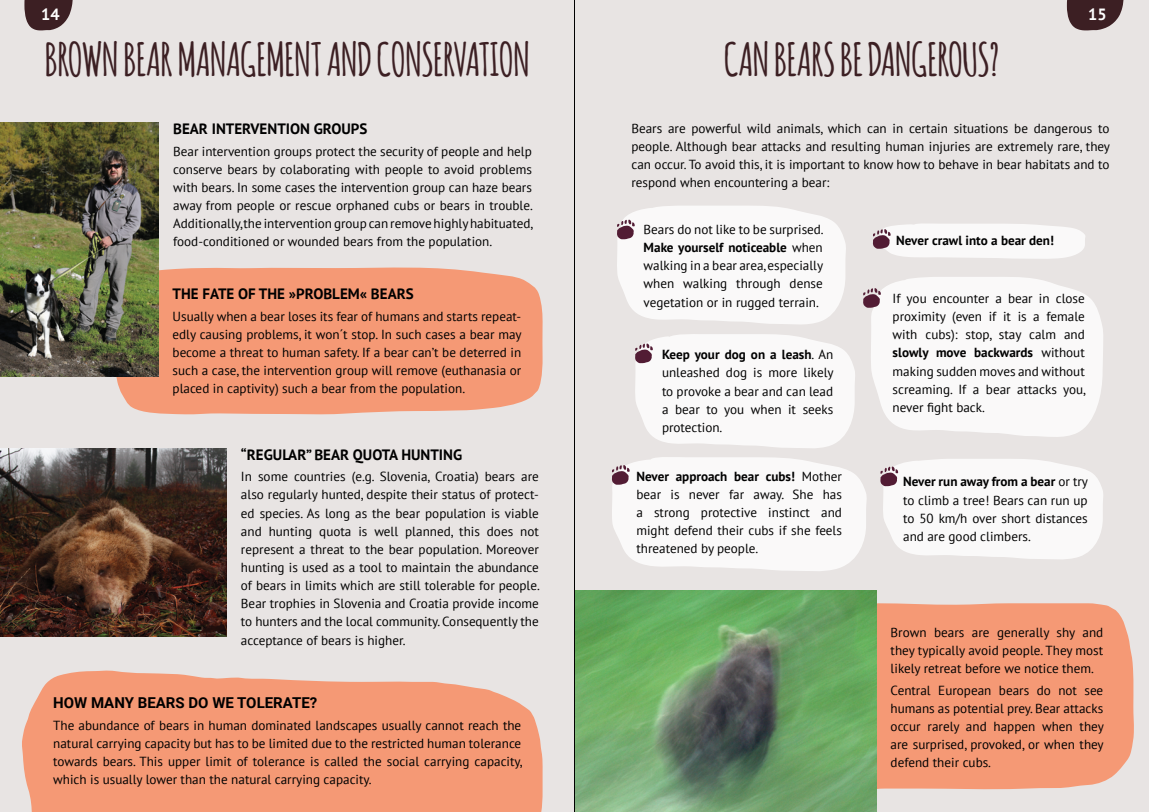
<style>
.page{position:relative;width:1149px;height:812px;background:#fff}
.page>*{position:absolute;margin:0;border:0;box-sizing:border-box;transform-origin:0 0}
.t1{font:700 45px "Amatic";color:#3c1f23}
.t2{font:700 16.25px "PT Sans";color:#fff}
.t3{font:700 15px "PT Sans";color:#000}
.t4{font:700 15px "Roboto";color:#000}
.t5{font:13.12px/18.1px "PT Sans";color:#000;text-align:justify}
.t6{font:700 13.12px "PT Sans";color:#000}
.s1{font-weight:700}
</style>
<div class="page">
<div style="left:0;top:0;width:1148px;height:811px;background:#e8e4e3"></div>
<div style="left:113px;top:267px;width:429px;height:148px;background:#f59975"></div>
<svg style="left:22px;top:670px;width:520px;height:141px;background:#f3a07f"></svg>
<svg style="left:871px;top:277px;width:232px;height:160px;background:#f8f7f7"></svg>
<svg style="left:635px;top:334px;width:220px;height:114px;background:#f6f5f5"></svg>
<svg style="left:611px;top:457px;width:256px;height:114px;background:#f7f5f5"></svg>
<svg style="left:880px;top:459px;width:223px;height:100px;background:#f6f4f4"></svg>
<svg style="left:872px;top:223px;width:213px;height:36px;background:#f2eff0"></svg>
<svg style="left:863px;top:288px;width:17px;height:20px"></svg>
<svg style="left:617px;top:206px;width:229px;height:118px;background:#f7f5f5"></svg>
<img style="left:0;top:122px;width:159px;height:254px">
<svg style="left:24px;top:0;width:49px;height:30px"></svg>
<svg style="left:1066px;top:0;width:57px;height:30px;background:#563d41"></svg>
<div style="left:876px;top:603px;width:257px;height:189px;background:#f59975"></div>
<img style="left:575px;top:590px;width:301px;height:221px">
<img style="left:0;top:448px;width:226px;height:188px">
<hr style="left:574px;top:0;width:1px;height:811px;background:#000">
<p class="t2" style="left:41px;top:4px;width:20px">14</p>
<p class="t2" style="left:1087px;top:3px;width:20px">15</p>
<h1 class="t1" style="left:45px;top:27px;width:486px">BROWN BEAR MANAGEMENT AND CONSERVATION</h1>
<h1 class="t1" style="left:724px;top:27px;width:277px">CAN BEARS BE DANGEROUS?</h1>
<p class="t3" style="left:173px;top:119px;width:196px">BEAR INTERVENTION GROUPS</p>
<p class="t5" style="left:173px;top:142px;width:361px">Bear intervention groups protect the security of people and help conserve bears by colaborating with people to avoid problems with bears. In some cases the intervention group can haze bears away from people or rescue orphaned cubs or bears in trouble.<br>Additionally, the intervention group can remove highly habituated, food-conditioned or wounded bears from the population.</p>
<p class="t3" style="left:172px;top:284px;width:242px">THE FATE OF THE »PROBLEM« BEARS</p>
<p class="t5" style="left:172px;top:306px;width:350px">Usually when a bear loses its fear of humans and starts repeat&shy;edly causing problems, it won´t stop. In such cases a bear may become a threat to human safety. If a bear can’t be deterred in such a case, the intervention group will remove (euthanasia or placed in captivity) such a bear from the population.</p>
<p class="t3" style="left:241px;top:444px;width:223px">“REGULAR” BEAR QUOTA HUNTING</p>
<p class="t5" style="left:241px;top:467px;width:299px">In some countries (e.g. Slovenia, Croatia) bears are also regularly hunted, despite their status of protect&shy;ed species. As long as the bear population is viable and hunting quota is well planned, this does not represent a threat to the bear population. Moreover hunting is used as a tool to maintain the abundance of bears in limits which are still tolerable for people.<br>Bear trophies in Slovenia and Croatia provide income to hunters and the local community. Consequently the acceptance of bears is higher.</p>
<p class="t4" style="left:53px;top:692px;width:265px">HOW MANY BEARS DO WE TOLERATE?</p>
<p class="t5" style="left:53px;top:715px;width:470px">The abundance of bears in human dominated landscapes usually cannot reach the natural carrying capacity but has to be limited due to the restricted human tolerance towards bears. This upper limit of tolerance is called the social carrying capacity, which is usually lower than the natural carrying capacity.</p>
<p class="t5" style="left:631px;top:119px;width:480px">Bears are powerful wild animals, which can in certain situations be dangerous to people. Although bear attacks and resulting human injuries are extremely rare, they can occur. To avoid this, it is important to know how to behave in bear habitats and to respond when encountering a bear:</p>
<p class="t5" style="left:643px;top:220px;width:181px">Bears do not like to be surprised.<br><span class="s1">Make yourself noticeable</span> when walking in a bear area, especially when walking through dense vegetation or in rugged terrain.</p>
<p class="t5" style="left:661px;top:345px;width:173px"><span class="s1">Keep your dog on a leash</span>. An unleashed dog is more likely to provoke a bear and can lead a bear to you when it seeks protection.</p>
<p class="t5" style="left:636px;top:467px;width:207px"><span class="s1">Never approach bear cubs!</span> Mother bear is never far away. She has a strong protective instinct and might defend their cubs if she feels threatened by people.</p>
<p class="t6" style="left:895px;top:232px;width:159px">Never crawl into a bear den!</p>
<p class="t5" style="left:892px;top:289px;width:195px">If you encounter a bear in close proximity (even if it is a female with cubs): stop, stay calm and <span class="s1">slowly move backwards</span> without making sudden moves and without screaming. If a bear attacks you, never fight back.</p>
<p class="t5" style="left:902px;top:472px;width:186px"><span class="s1">Never run away from a bear</span> or try to climb a tree! Bears can run up to 50 km/h over short distances and are good climbers.</p>
<p class="t5" style="left:890px;top:623px;width:214px">Brown bears are generally shy and they typically avoid people. They most likely retreat before we notice them.</p>
<p class="t5" style="left:890px;top:680px;width:214px">Central European bears do not see humans as potential prey. Bear attacks occur rarely and happen when they are surprised, provoked, or when they defend their cubs.</p>
</div>
